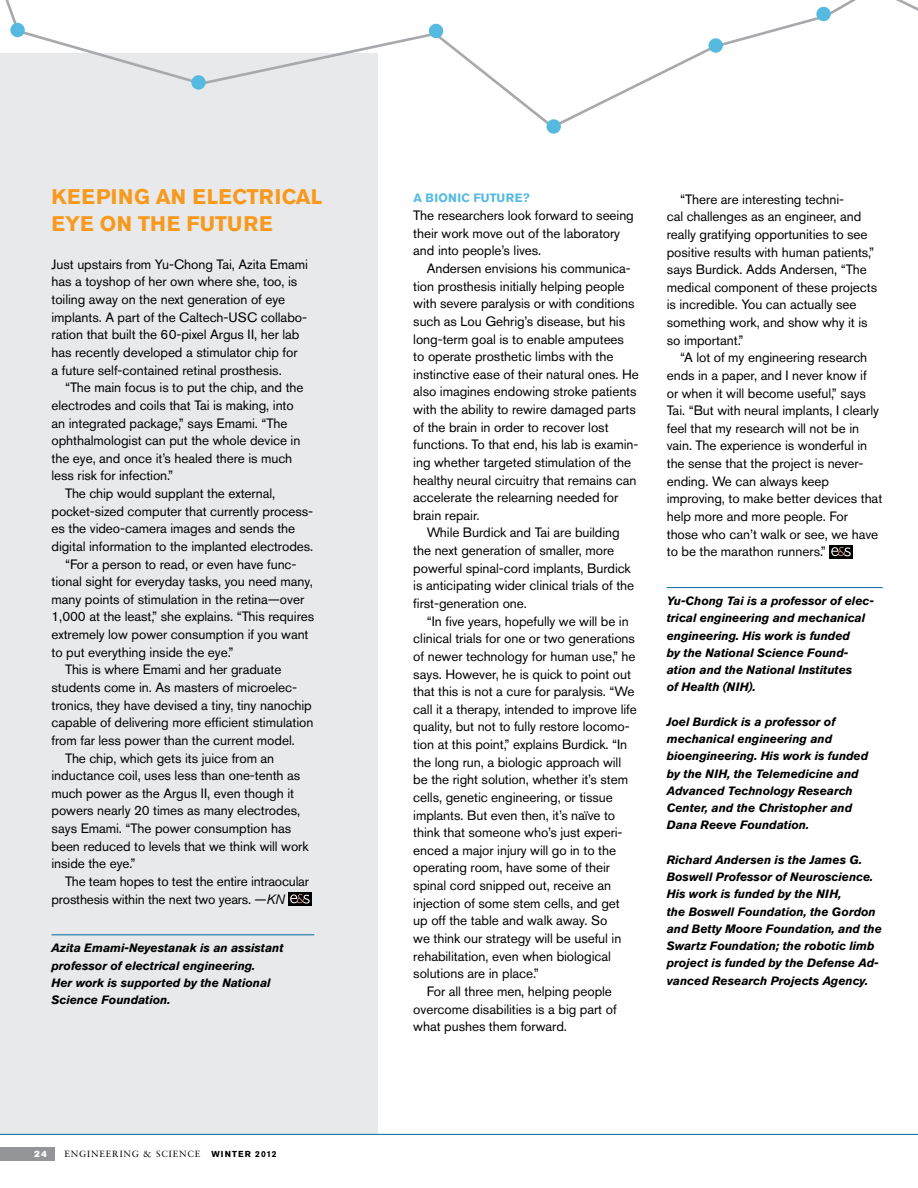
<style>
.page{position:relative;width:918px;height:1188px;background:#fff}
.page>*{position:absolute;margin:0;border:0;box-sizing:border-box;transform-origin:0 0}
.t1{font:700 21px/26.2px "Akzidenz Grotesk Pro";letter-spacing:.005em;color:#f8991d}
.t2{font:13.5px/17.7px "Akzidenz Grotesk Pro";letter-spacing:-.005em;color:#000}
.t3{font:italic 700 12px/17.2px "Akzidenz Grotesk Pro";letter-spacing:-.005em;color:#000}
.t4{font:700 12px "Akzidenz Grotesk Pro";letter-spacing:.025em;color:#56bae0}
.t5{font:9px "Sabon LT Std";letter-spacing:.1em;color:#000}
.t6{font:9px "Akzidenz Grotesk Pro Super";color:#fff}
.s1{font-style:italic}
.s2{font-family:"Akzidenz Grotesk Pro";font-weight:700;font-size:8.7px}
</style>
<div class="page">
<div style="left:0;top:53px;width:378px;height:1081px;background:#e8e9ea"></div>
<hr style="left:0;top:1134px;width:918px;height:1px;background:#006a9e">
<div style="left:0;top:1147px;width:54px;height:14px;background:#939598"></div>
<hr style="left:52px;top:934px;width:262px;height:1px;background:#006a9e">
<div style="left:288px;top:892px;width:24px;height:14px;background:#000"></div>
<svg style="left:290px;top:894px;width:20px;height:10px"></svg>
<hr style="left:667px;top:587px;width:216px;height:1px;background:#006a9e">
<div style="left:829px;top:545px;width:24px;height:13px;background:#000"></div>
<svg style="left:831px;top:547px;width:20px;height:9px"></svg>
<svg style="left:5px;top:0;width:913px;height:134px"></svg>
<div style="left:816px;top:7px;width:15px;height:14px;background:#56bae0;border-radius:50%"></div>
<div style="left:708px;top:38px;width:15px;height:15px;background:#56bae0;border-radius:50%"></div>
<div style="left:546px;top:119px;width:15px;height:15px;background:#56bae0;border-radius:50%"></div>
<div style="left:429px;top:24px;width:14px;height:14px;background:#56bae0;border-radius:50%"></div>
<div style="left:191px;top:75px;width:15px;height:15px;background:#56bae0;border-radius:50%"></div>
<div style="left:10px;top:23px;width:15px;height:14px;background:#56bae0;border-radius:50%"></div>
<h1 class="t1" style="left:52px;top:184px;width:272px">KEEPING AN ELECTRICAL<br>EYE ON THE FUTURE</h1>
<p class="t2" style="left:52px;top:255px;width:258px">Just upstairs from Yu-Chong Tai, Azita Emami has a toyshop of her own where she, too, is toiling away on the next generation of eye implants. A part of the Caltech-USC collabo&shy;ration that built the 60-pixel Argus II , her lab has recently developed a stimulator chip for<br>a future self-contained retinal prosthesis.</p>
<p class="t2" style="left:65px;top:379px;width:240px">“The main focus is to put the chip, and the</p>
<p class="t2" style="left:52px;top:396px;width:244px">electrodes and coils that Tai is making, into</p>
<p class="t2" style="left:52px;top:414px;width:237px">an integrated package,” says Emami. “The</p>
<p class="t2" style="left:52px;top:432px;width:250px">ophthalmologist can put the whole device in</p>
<p class="t2" style="left:52px;top:449px;width:242px">the eye, and once it’s healed there is much</p>
<p class="t2" style="left:52px;top:467px;width:123px">less risk for infection.”</p>
<p class="t2" style="left:65px;top:484px;width:212px">The chip would supplant the external,</p>
<p class="t2" style="left:52px;top:502px;width:263px">pocket-sized computer that currently process-</p>
<p class="t2" style="left:52px;top:520px;width:245px">es the video-camera images and sends the</p>
<p class="t2" style="left:52px;top:537px;width:263px">digital information to the implanted electrodes.</p>
<p class="t2" style="left:65px;top:555px;width:233px">“For a person to read, or even have func-</p>
<p class="t2" style="left:52px;top:573px;width:263px">tional sight for everyday tasks, you need many,</p>
<p class="t2" style="left:52px;top:590px;width:254px">many points of stimulation in the retina—over</p>
<p class="t2" style="left:52px;top:608px;width:264px">1,000 at the least,” she explains. “This requires</p>
<p class="t2" style="left:52px;top:625px;width:259px">extremely low power consumption if you want</p>
<p class="t2" style="left:52px;top:643px;width:184px">to put everything inside the eye.”</p>
<p class="t2" style="left:65px;top:661px;width:218px">This is where Emami and her graduate</p>
<p class="t2" style="left:52px;top:678px;width:247px">students come in. As masters of microelec-</p>
<p class="t2" style="left:52px;top:696px;width:262px">tronics, they have devised a tiny, tiny nanochip</p>
<p class="t2" style="left:52px;top:714px;width:263px">capable of delivering more efficient stimulation</p>
<p class="t2" style="left:52px;top:731px;width:245px">from far less power than the current model.</p>
<p class="t2" style="left:65px;top:749px;width:211px">The chip, which gets its juice from an</p>
<p class="t2" style="left:52px;top:767px;width:250px">inductance coil, uses less than one-tenth as</p>
<p class="t2" style="left:52px;top:784px;width:244px">much power as the Argus II , even though it</p>
<p class="t2" style="left:52px;top:802px;width:250px">powers nearly 20 times as many electrodes,</p>
<p class="t2" style="left:52px;top:819px;width:241px">says Emami. “The power consumption has</p>
<p class="t2" style="left:52px;top:837px;width:259px">been reduced to levels that we think will work</p>
<p class="t2" style="left:52px;top:855px;width:85px">inside the eye.”</p>
<p class="t2" style="left:65px;top:872px;width:246px">The team hopes to test the entire intraocular</p>
<p class="t2" style="left:52px;top:890px;width:235px">prosthesis within the next two years. —<span class="s1">KN</span></p>
<p class="t3" style="left:52px;top:939px;width:234px">Azita Emami-Neyestanak is an assistant professor of electrical engineering.<br>Her work is supported by the National Science Foundation.</p>
<p class="t6" style="left:34px;top:1148px;width:14px">24</p>
<p class="t5" style="left:64px;top:1149px;width:214px">ENGINEERING &amp; SCIENCE <span class="s2">WINTER 2012</span></p>
<p class="t4" style="left:413px;top:191px;width:118px">A BIONIC FUTURE?</p>
<p class="t2" style="left:413px;top:207px;width:222px">The researchers look forward to seeing their work move out of the laboratory and into people’s lives.</p>
<p class="t2" style="left:413px;top:259px;width:227px;text-indent:14px">Andersen envisions his communica&shy;tion prosthesis initially helping people with severe paralysis or with conditions such as Lou Gehrig’s disease, but his long-term goal is to enable amputees<br>to operate prosthetic limbs with the instinctive ease of their natural ones. He also imagines endowing stroke patients with the ability to rewire damaged parts of the brain in order to recover lost functions. To that end, his lab is examin&shy;ing whether targeted stimulation of the healthy neural circuitry that remains can accelerate the relearning needed for brain repair.</p>
<p class="t2" style="left:413px;top:524px;width:222px;text-indent:14px">While Burdick and Tai are building the next generation of smaller, more powerful spinal-cord implants, Burdick is anticipating wider clinical trials of the first-generation one.</p>
<p class="t2" style="left:427px;top:612px;width:203px">“In five years, hopefully we will be in</p>
<p class="t2" style="left:413px;top:630px;width:223px">clinical trials for one or two generations</p>
<p class="t2" style="left:413px;top:647px;width:224px">of newer technology for human use,” he</p>
<p class="t2" style="left:413px;top:665px;width:219px">says. H owever, he is quick to point out</p>
<p class="t2" style="left:413px;top:683px;width:223px">that this is not a cure for paralysis. “We</p>
<p class="t2" style="left:413px;top:700px;width:225px">call it a therapy, intended to improve life</p>
<p class="t2" style="left:413px;top:718px;width:218px">quality, but not to fully restore locomo-</p>
<p class="t2" style="left:413px;top:735px;width:215px">tion at this point,” explains Burdick. “In</p>
<p class="t2" style="left:413px;top:753px;width:209px">the long run, a biologic approach will</p>
<p class="t2" style="left:413px;top:771px;width:216px">be the right solution, whether it’s stem</p>
<p class="t2" style="left:413px;top:788px;width:201px">cells, genetic engineering, or tissue</p>
<p class="t2" style="left:413px;top:806px;width:204px">implants. But even then, it’s naïve to</p>
<p class="t2" style="left:413px;top:824px;width:211px">think that someone who’s just experi-</p>
<p class="t2" style="left:413px;top:841px;width:204px">enced a major injury will go in to the</p>
<p class="t2" style="left:413px;top:859px;width:198px">operating room, have some of their</p>
<p class="t2" style="left:413px;top:876px;width:199px">spinal cord snipped out, receive an</p>
<p class="t2" style="left:413px;top:894px;width:208px">injection of some stem cells, and get</p>
<p class="t2" style="left:413px;top:912px;width:196px">up off the table and walk away. So</p>
<p class="t2" style="left:413px;top:929px;width:210px">we think our strategy will be useful in</p>
<p class="t2" style="left:413px;top:947px;width:199px">rehabilitation, even when biological</p>
<p class="t2" style="left:413px;top:965px;width:127px">solutions are in place.”</p>
<p class="t2" style="left:427px;top:982px;width:187px">For all three men, helping people</p>
<p class="t2" style="left:413px;top:1000px;width:205px">overcome disabilities is a big part of</p>
<p class="t2" style="left:413px;top:1018px;width:155px">what pushes them forward.</p>
<p class="t2" style="left:667px;top:190px;width:212px;text-indent:14px">“There are interesting techni-<br>cal challenges as an engineer, and really gratifying opportunities to see positive results with human patients,” says Burdick. Adds Andersen, “The medical component of these projects is incredible. You can actually see something work, and show why it is so important.”</p>
<p class="t2" style="left:667px;top:349px;width:217px;text-indent:14px">“A lot of my engineering research ends in a paper, and I never know if<br>or when it will become useful,” says Tai. “But with neural implants, I clearly feel that my research will not be in vain. The experience is wonderful in the sense that the project is never&shy;ending. We can always keep improving, to make better devices that help more and more people. For those who can’t walk or see, we have to be the marathon runners.”</p>
<p class="t3" style="left:667px;top:592px;width:209px">Yu-Chong Tai is a professor of elec&shy;trical engineering and mechanical engineering. His work is funded<br>by the National Science Found&shy;ation and the National Institutes<br>of Health (NIH).</p>
<p class="t3" style="left:667px;top:713px;width:203px">Joel Burdick is a professor of mechanical engineering and bioengineering. His work is funded by the NIH, the Telemedicine and<br>Advanced Technology Research<br>Center, and the Christopher and<br>Dana Reeve Foundation.</p>
<p class="t3" style="left:667px;top:851px;width:217px">Richard Andersen is the James G.<br>Boswell Professor of Neuroscience.<br>His work is funded by the NIH,<br>the Boswell Foundation, the Gordon and Betty Moore Foundation, and the Swartz Foundation; the robotic limb project is funded by the Defense Ad&shy;vanced Research Projects Agency.</p>
</div>
